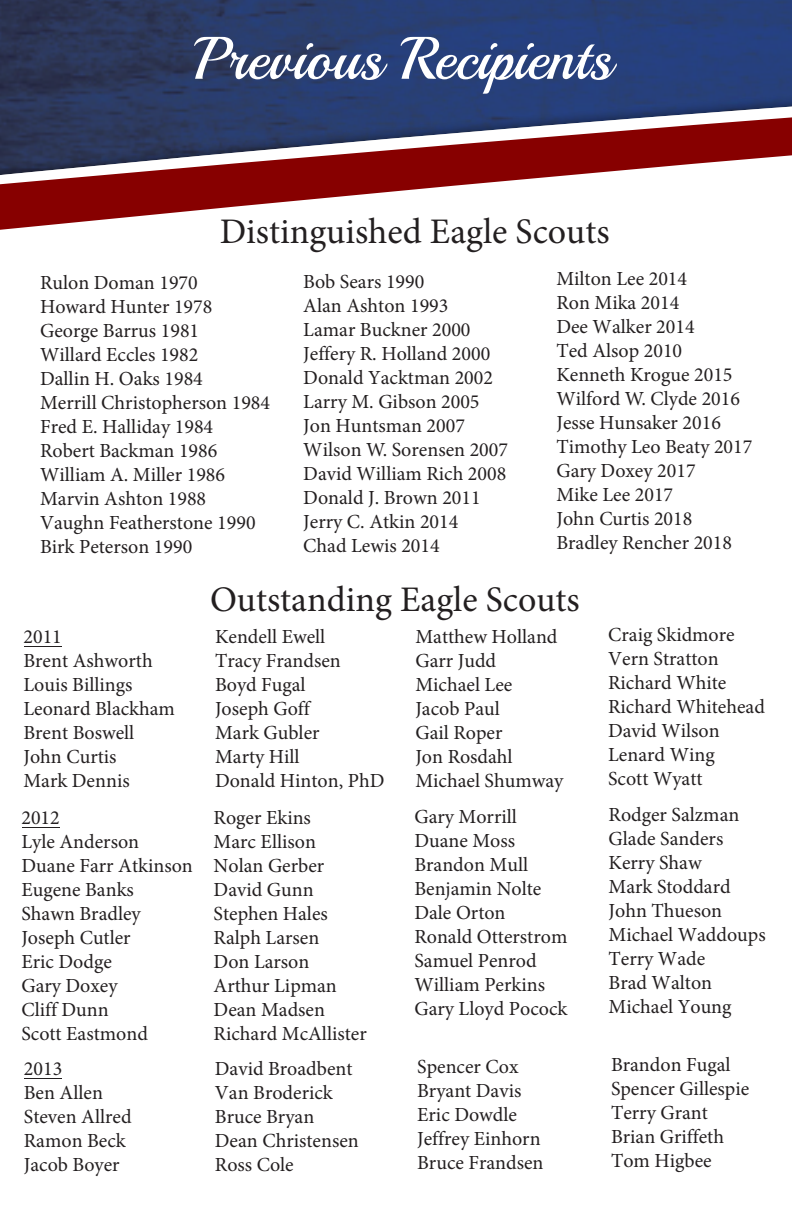
<style>
.page{position:relative;width:792px;height:1224px;background:#fff}
.page>*{position:absolute;margin:0;border:0;box-sizing:border-box;transform-origin:0 0}
.t1{font:60px "Playball";color:#fff}
.t2{font:36px "Minion Pro";color:#231f20}
.t3{font:20px/24px "Minion Pro";color:#231f20}
</style>
<div class="page">
<svg style="left:0;top:180px;width:516px;height:50px"></svg>
<div style="left:0;top:0;width:792px;height:180px;background:#231f20;opacity:.75"></div>
<hr style="left:24px;top:1078px;width:38px;height:1px;background:#231f20">
<hr style="left:22px;top:827px;width:37px;height:1px;background:#231f20">
<hr style="left:24px;top:646px;width:37px;height:1px;background:#231f20">
<h1 class="t1" style="left:193px;top:22px;width:420px">Previous Recipients</h1>
<p class="t2" style="left:220px;top:207px;width:391px">Distinguished Eagle Scouts</p>
<p class="t3" style="left:40px;top:271px;width:232px">Rulon Doman 1970<br>Howard Hunter 1978<br>George Barrus 1981<br>Willard Eccles 1982<br>Dallin H. Oaks 1984<br>Merrill Christopherson 1984<br>Fred E. Halliday 1984<br>Robert Backman 1986<br>William A. Miller 1986<br>Marvin Ashton 1988<br>Vaughn Featherstone 1990<br>Birk Peterson 1990</p>
<p class="t3" style="left:556px;top:267px;width:198px">Milton Lee 2014<br>Ron Mika 2014<br>Dee Walker 2014<br>Ted Alsop 2010<br>Kenneth Krogue 2015<br>Wilford W. Clyde 2016<br>Jesse Hunsaker 2016<br>Timothy Leo Beaty 2017<br>Gary Doxey 2017<br>Mike Lee 2017<br>John Curtis 2018<br>Bradley Rencher 2018</p>
<p class="t3" style="left:303px;top:270px;width:206px">Bob Sears 1990<br>Alan Ashton 1993<br>Lamar Buckner 2000<br>Jeffery R. Holland 2000<br>Donald Yacktman 2002<br>Larry M. Gibson 2005<br>Jon Huntsman 2007<br>Wilson W. Sorensen 2007<br>David William Rich 2008<br>Donald J. Brown 2011<br>Jerry C. Atkin 2014<br>Chad Lewis 2014</p>
<p class="t2" style="left:210px;top:575px;width:371px">Outstanding Eagle Scouts</p>
<p class="t3" style="left:415px;top:625px;width:150px">Matthew Holland<br>Garr Judd<br>Michael Lee<br>Jacob Paul<br>Gail Roper<br>Jon Rosdahl<br>Michael Shumway</p>
<p class="t3" style="left:608px;top:623px;width:158px">Craig Skidmore<br>Vern Stratton<br>Richard White<br>Richard Whitehead<br>David Wilson<br>Lenard Wing<br>Scott Wyatt</p>
<p class="t3" style="left:414px;top:805px;width:155px">Gary Morrill<br>Duane Moss<br>Brandon Mull<br>Benjamin Nolte<br>Dale Orton<br>Ronald Otterstrom<br>Samuel Penrod<br>William Perkins<br>Gary Lloyd Pocock</p>
<p class="t3" style="left:609px;top:802px;width:159px">Rodger Salzman<br>Glade Sanders<br>Kerry Shaw<br>Mark Stoddard<br>John Thueson<br>Michael Waddoups<br>Terry Wade<br>Brad Walton<br>Michael Young</p>
<p class="t3" style="left:215px;top:624px;width:171px">Kendell Ewell<br>Tracy Frandsen<br>Boyd Fugal<br>Joseph Goff<br>Mark Gubler<br>Marty Hill<br>Donald Hinton, PhD</p>
<p class="t3" style="left:214px;top:806px;width:155px">Roger Ekins<br>Marc Ellison<br>Nolan Gerber<br>David Gunn<br>Stephen Hales<br>Ralph Larsen<br>Don Larson<br>Arthur Lipman<br>Dean Madsen<br>Richard McAllister</p>
<p class="t3" style="left:215px;top:1057px;width:145px">David Broadbent<br>Van Broderick<br>Bruce Bryan<br>Dean Christensen<br>Ross Cole</p>
<p class="t3" style="left:23px;top:625px;width:153px">2011<br>Brent Ashworth<br>Louis Billings<br>Leonard Blackham<br>Brent Boswell<br>John Curtis<br>Mark Dennis</p>
<p class="t3" style="left:21px;top:806px;width:173px">2012<br>Lyle Anderson<br>Duane Farr Atkinson<br>Eugene Banks<br>Shawn Bradley<br>Joseph Cutler<br>Eric Dodge<br>Gary Doxey<br>Cliff Dunn<br>Scott Eastmond</p>
<p class="t3" style="left:24px;top:1056px;width:109px">2013<br>Ben Allen<br>Steven Allred<br>Ramon Beck<br>Jacob Boyer</p>
<p class="t3" style="left:611px;top:1053px;width:140px">Brandon Fugal<br>Spencer Gillespie<br>Terry Grant<br>Brian Griffeth<br>Tom Higbee</p>
<p class="t3" style="left:417px;top:1054px;width:128px">Spencer Cox<br>Bryant Davis<br>Eric Dowdle<br>Jeffrey Einhorn<br>Bruce Frandsen</p>
</div>
